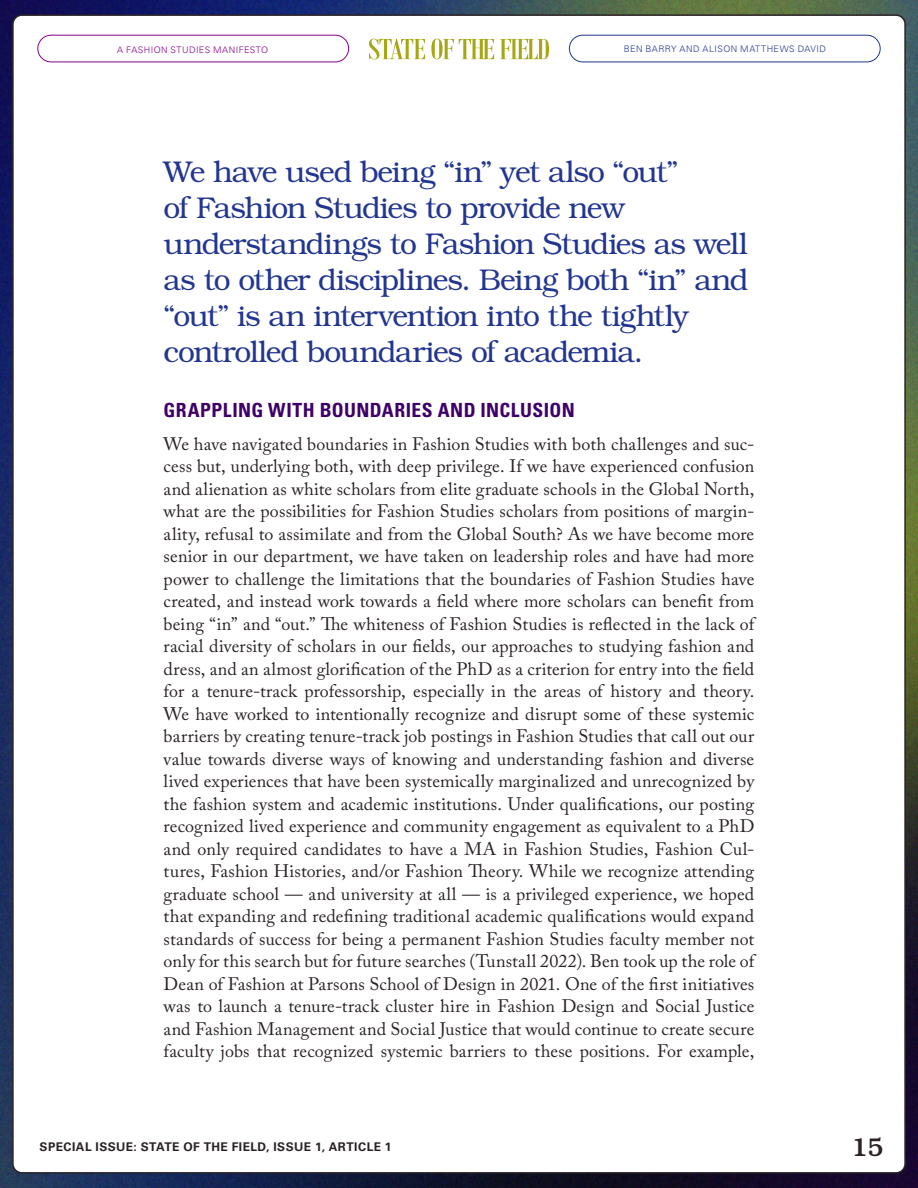
<style>
.page{position:relative;width:918px;height:1188px;background:#fff}
.page>*{position:absolute;margin:0;border:0;box-sizing:border-box;transform-origin:0 0}
.Pull_Quote{font:300 30px/36px "Bookman Std";letter-spacing:-.04em;color:#223591}
.t1{font:500 25.95px "Bookman Std";color:#2a2225}
.Subhead{font:700 condensed 19.5px "Univers LT Std";letter-spacing:.02em;color:#400069}
.Body_Copy{font:18px/22.5px "Adobe Caslon Pro";letter-spacing:.01em;color:#2a2225;text-align:justify}
.t2{font:700 12px "Univers LT Std";letter-spacing:.04em;color:#2a2225}
.t3{font:300 9px "Univers LT Std";letter-spacing:.05em;color:#223591}
.t4{font:300 9px "Univers LT Std";letter-spacing:.05em;color:#87008a}
</style>
<div class="page">
<img style="left:0;top:0;width:918px;height:1188px">
<div style="left:13px;top:15px;width:892px;height:1158px;background:#fff;border-radius:9px"></div>
<div style="left:37px;top:35px;width:312px;height:27px;border:1px solid #87008a;border-radius:13px"></div>
<div style="left:569px;top:35px;width:312px;height:27px;border:1px solid #223591;border-radius:13px"></div>
<svg style="left:369px;top:39px;width:56px;height:20px"></svg>
<svg style="left:431px;top:39px;width:63px;height:20px"></svg>
<svg style="left:500px;top:39px;width:49px;height:20px"></svg>
<p class="t4" style="left:117px;top:44px;width:152px">A FASHION STUDIES MANIFESTO</p>
<p class="t3" style="left:624px;top:44px;width:204px">BEN BARRY AND ALISON MATTHEWS DAVID</p>
<p class="Pull_Quote" style="left:164px;top:154px;width:586px">We have used being “in” yet also “out”<br>of Fashion Studies to provide new understandings to Fashion Studies as well as to other disciplines. Being both “in” and “out” is an intervention into the tightly controlled boundaries of academia.</p>
<p class="Subhead" style="left:164px;top:398px;width:413px">GRAPPLING WITH BOUNDARIES AND INCLUSION</p>
<p class="Body_Copy" style="left:164px;top:432px;width:592px">We have navigated boundaries in Fashion Studies with both challenges and suc&shy;cess but, underlying both, with deep privilege. If we have experienced confusion and alienation as white scholars from elite graduate schools in the Global North, what are the possibilities for Fashion Studies scholars from positions of margin&shy;ality, refusal to assimilate and from the Global South? As we have become more senior in our department, we have taken on leadership roles and have had more power to challenge the limitations that the boundaries of Fashion Studies have created, and instead work towards a field where more scholars can benefit from being “in” and “out.” The whiteness of Fashion Studies is reflected in the lack of racial diversity of scholars in our fields, our approaches to studying fashion and dress, and an almost glorification of the PhD as a criterion for entry into the field for a tenure-track professorship, especially in the areas of history and theory.<br>We have worked to intentionally recognize and disrupt some of these systemic barriers by creating tenure-track job postings in Fashion Studies that call out our value towards diverse ways of knowing and understanding fashion and diverse lived experiences that have been systemically marginalized and unrecognized by the fashion system and academic institutions. Under qualifications, our posting recognized lived experience and community engagement as equivalent to a PhD and only required candidates to have a MA in Fashion Studies, Fashion Cul&shy;tures, Fashion Histories, and/or Fashion Theory. While we recognize attending graduate school — and university at all — is a privileged experience, we hoped that expanding and redefining traditional academic qualifications would expand standards of success for being a permanent Fashion Studies faculty member not only for this search but for future searches (Tunstall 2022). Ben took up the role of Dean of Fashion at Parsons School of Design in 2021. One of the first initiatives was to launch a tenure-track cluster hire in Fashion Design and Social Justice and Fashion Management and Social Justice that would continue to create secure faculty jobs that recognized systemic barriers to these positions. For example,</p>
<p class="t2" style="left:40px;top:1140px;width:353px">SPECIAL ISSUE: STATE OF THE FIELD, ISSUE 1, ARTICLE 1</p>
<h2 class="t1" style="left:852px;top:1132px;width:33px">15</h2>
</div>
